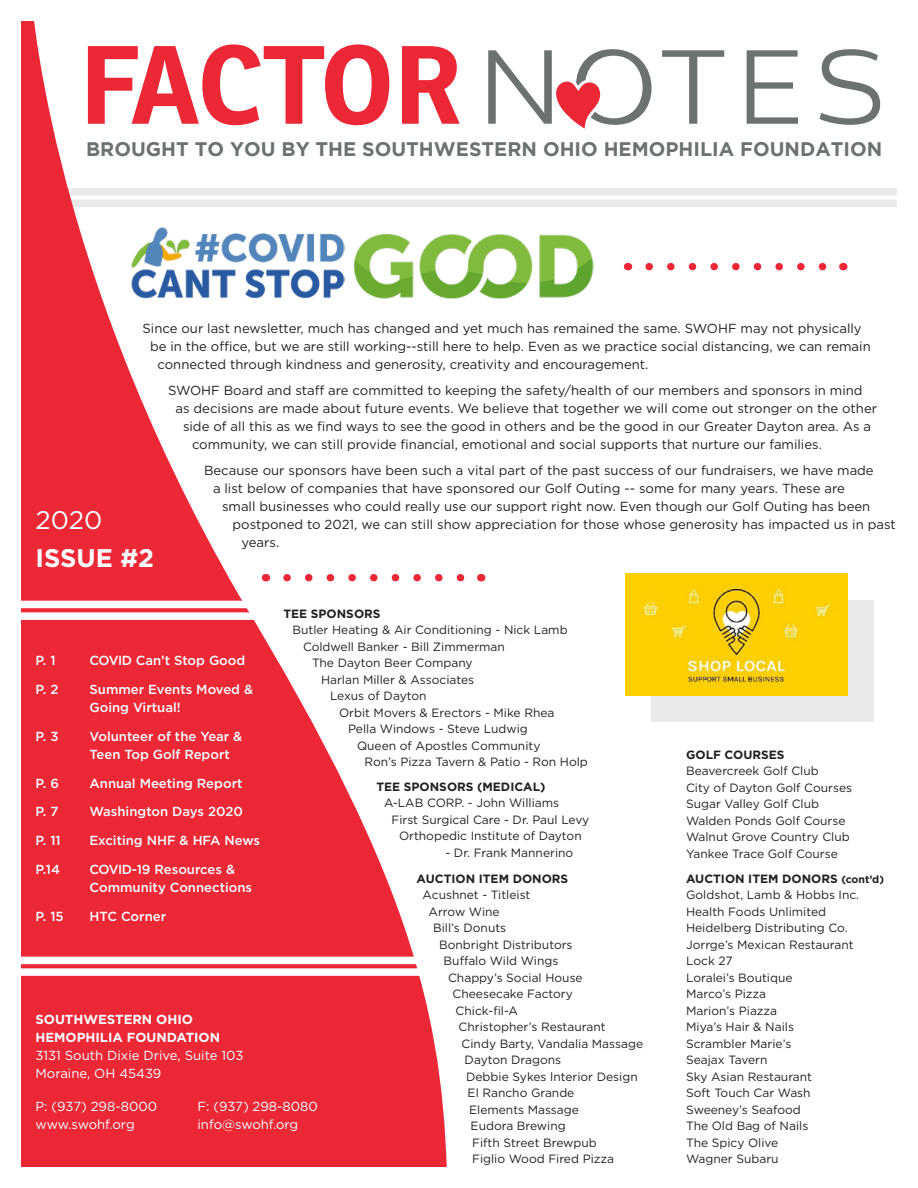
<style>
.page{position:relative;width:918px;height:1188px;background:#fff}
.page>*{position:absolute;margin:0;border:0;box-sizing:border-box;transform-origin:0 0}
.t1{font:700 25.5px "Gotham";color:#fff}
.t2{font:25.5px "Gotham";color:#fff}
.t3{font:700 19.65px "Gotham";color:#6c7172}
.t4{font:13.2px "Gotham";color:#231f20}
.t5{font:500 13.2px/18px "Gotham";color:#fff}
.t6{font:13.2px/18px "Gotham";color:#fff}
.t7{font:12px/16.5px "Gotham";color:#231f20}
.t8{font:700 12px "Gotham";color:#231f20}
.s1{font-weight:700}
.s2{font-weight:700;font-size:10.5px}
</style>
<div class="page">
<div style="left:651px;top:600px;width:222px;height:121px;background:#e9ebeb"></div>
<svg style="left:456px;top:574px;width:9px;height:7px"></svg>
<svg style="left:649px;top:263px;width:178px;height:7px"></svg>
<div style="left:47px;top:188px;width:871px;height:7px;background:#e9ebeb"></div>
<div style="left:48px;top:200px;width:870px;height:7px;background:#e9ebeb"></div>
<svg style="left:21px;top:21px;width:426px;height:1146px;fill:#ed2836"></svg>
<svg style="left:88px;top:44px;width:372px;height:81px"></svg>
<svg style="left:488px;top:49px;width:392px;height:80px"></svg>
<div style="left:0;top:601px;width:256px;height:7px;background:#fff"></div>
<div style="left:0;top:957px;width:421px;height:7px;background:#fff"></div>
<div style="left:0;top:612px;width:264px;height:8px;background:#fff"></div>
<div style="left:0;top:968px;width:421px;height:8px;background:#fff"></div>
<div style="left:898px;top:0;width:20px;height:1188px;background:#fff"></div>
<img style="left:129px;top:227px;width:216px;height:72px">
<img style="left:350px;top:231px;width:244px;height:68px">
<img style="left:625px;top:574px;width:222px;height:121px">
<p class="t3" style="left:86px;top:138px;width:798px">BROUGHT TO YOU BY THE SOUTHWESTERN OHIO HEMOPHILIA FOUNDATION</p>
<p class="t4" style="left:142px;top:320px;width:721px">Since our last newsletter, much has changed and yet much has remained the same. SWOHF may not physically</p>
<p class="t4" style="left:150px;top:338px;width:722px">be in the office, but we are still working--still here to help. Even as we practice social distancing, we can remain</p>
<p class="t4" style="left:158px;top:356px;width:492px">connected through kindness and generosity, creativity and encouragement.</p>
<p class="t4" style="left:168px;top:382px;width:696px">SWOHF Board and staff are committed to keeping the safety/health of our members and sponsors in mind</p>
<p class="t4" style="left:176px;top:400px;width:703px">as decisions are made about future events. We believe that together we will come out stronger on the other</p>
<p class="t4" style="left:183px;top:418px;width:690px">side of all this as we find ways to see the good in others and be the good in our Greater Dayton area. As a</p>
<p class="t4" style="left:192px;top:436px;width:631px">community, we can still provide financial, emotional and social supports that nurture our families.</p>
<p class="t4" style="left:204px;top:462px;width:671px">Because our sponsors have been such a vital part of the past success of our fundraisers, we have made</p>
<p class="t4" style="left:213px;top:480px;width:633px">a list below of companies that have sponsored our Golf Outing -- some for many years. These are</p>
<p class="t4" style="left:222px;top:498px;width:650px">small businesses who could really use our support right now. Even though our Golf Outing has been</p>
<p class="t4" style="left:232px;top:516px;width:665px">postponed to 2021, we can still show appreciation for those whose generosity has impacted us in past</p>
<p class="t4" style="left:242px;top:534px;width:39px">years.</p>
<p class="t2" style="left:36px;top:504px;width:68px">2020</p>
<p class="t1" style="left:36px;top:543px;width:120px">ISSUE #2</p>
<p class="t8" style="left:284px;top:607px;width:99px">TEE SPONSORS</p>
<p class="t7" style="left:292px;top:621px;width:277px">Butler Heating &amp; Air Conditioning - Nick Lamb</p>
<p class="t7" style="left:303px;top:638px;width:203px">Coldwell Banker - Bill Zimmerman</p>
<p class="t7" style="left:312px;top:654px;width:162px">The Dayton Beer Company</p>
<p class="t7" style="left:321px;top:671px;width:155px">Harlan Miller &amp; Associates</p>
<p class="t7" style="left:330px;top:687px;width:98px">Lexus of Dayton</p>
<p class="t7" style="left:339px;top:704px;width:217px">Orbit Movers &amp; Erectors - Mike Rhea</p>
<p class="t7" style="left:348px;top:720px;width:181px">Pella Windows - Steve Ludwig</p>
<p class="t7" style="left:357px;top:737px;width:185px">Queen of Apostles Community</p>
<p class="t7" style="left:364px;top:753px;width:225px">Ron’s Pizza Tavern &amp; Patio - Ron Holp</p>
<p class="t8" style="left:376px;top:780px;width:170px">TEE SPONSORS (MEDICAL)</p>
<p class="t7" style="left:384px;top:795px;width:177px">A-LAB CORP. - John Williams</p>
<p class="t7" style="left:392px;top:811px;width:199px">First Surgical Care - Dr. Paul Levy</p>
<p class="t7" style="left:399px;top:828px;width:184px">Orthopedic Institute of Dayton</p>
<p class="t7" style="left:446px;top:844px;width:129px">- Dr. Frank Mannerino</p>
<p class="t5" style="left:36px;top:651px;width:22px">P. 1</p>
<p class="t5" style="left:90px;top:651px;width:157px">COVID Can’t Stop Good</p>
<p class="t5" style="left:36px;top:680px;width:24px">P. 2</p>
<p class="t5" style="left:90px;top:680px;width:165px">Summer Events Moved &amp;<br>Going Virtual!</p>
<p class="t5" style="left:36px;top:727px;width:25px">P. 3</p>
<p class="t5" style="left:90px;top:727px;width:154px">Volunteer of the Year &amp;<br>Teen Top Golf Report</p>
<p class="t5" style="left:36px;top:774px;width:25px">P. 6</p>
<p class="t5" style="left:90px;top:774px;width:154px">Annual Meeting Report</p>
<p class="t5" style="left:36px;top:803px;width:24px">P. 7</p>
<p class="t5" style="left:90px;top:803px;width:155px">Washington Days 2020</p>
<p class="t5" style="left:36px;top:831px;width:27px">P. 11</p>
<p class="t5" style="left:90px;top:831px;width:172px">Exciting NHF &amp; HFA News</p>
<p class="t5" style="left:36px;top:860px;width:26px">P.14</p>
<p class="t5" style="left:90px;top:860px;width:164px">COVID-19 Resources &amp;<br>Community Connections</p>
<p class="t5" style="left:36px;top:907px;width:30px">P. 15</p>
<p class="t5" style="left:90px;top:907px;width:78px">HTC Corner</p>
<p class="t8" style="left:417px;top:872px;width:153px">AUCTION ITEM DONORS</p>
<p class="t7" style="left:423px;top:887px;width:109px">Acushnet - Titleist</p>
<p class="t7" style="left:429px;top:903px;width:73px">Arrow Wine</p>
<p class="t7" style="left:433px;top:920px;width:75px">Bill’s Donuts</p>
<p class="t7" style="left:439px;top:936px;width:135px">Bonbright Distributors</p>
<p class="t7" style="left:444px;top:953px;width:116px">Buffalo Wild Wings</p>
<p class="t7" style="left:448px;top:969px;width:136px">Chappy’s Social House</p>
<p class="t7" style="left:453px;top:986px;width:122px">Cheesecake Factory</p>
<p class="t7" style="left:456px;top:1002px;width:64px">Chick-fil-A</p>
<p class="t7" style="left:459px;top:1019px;width:148px">Christopher’s Restaurant</p>
<p class="t7" style="left:462px;top:1035px;width:183px">Cindy Barty, Vandalia Massage</p>
<p class="t7" style="left:465px;top:1052px;width:98px">Dayton Dragons</p>
<p class="t7" style="left:466px;top:1068px;width:173px">Debbie Sykes lnterior Design</p>
<p class="t7" style="left:468px;top:1085px;width:108px">El Rancho Grande</p>
<p class="t7" style="left:469px;top:1101px;width:111px">Elements Massage</p>
<p class="t7" style="left:471px;top:1118px;width:97px">Eudora Brewing</p>
<p class="t7" style="left:472px;top:1134px;width:126px">Fifth Street Brewpub</p>
<p class="t7" style="left:472px;top:1151px;width:143px">Figlio Wood Fired Pizza</p>
<p class="t6" style="left:36px;top:1010px;width:210px"><span class="s1">SOUTHWESTERN OHIO<br>HEMOPHILIA FOUNDATION<br></span>3131 South Dixie Drive, Suite 103<br>Moraine, OH 45439</p>
<p class="t6" style="left:36px;top:1097px;width:123px">P: (937) 298-8000</p>
<p class="t6" style="left:198px;top:1097px;width:122px">F: (937) 298-8080</p>
<p class="t6" style="left:36px;top:1115px;width:101px">www.swohf.org</p>
<p class="t6" style="left:198px;top:1115px;width:102px">info@swohf.org</p>
<p class="t7" style="left:686px;top:746px;width:168px"><span class="s1">GOLF COURSES<br></span>Beavercreek Golf Club<br>City of Dayton Golf Courses<br>Sugar Valley Golf Club<br>Walden Ponds Golf Course<br>Walnut Grove Country Club<br>Yankee Trace Golf Course</p>
<p class="t7" style="left:686px;top:870px;width:199px"><span class="s1">AUCTION ITEM DONORS</span> <span class="s2">(cont’d)<br></span>Goldshot, Lamb &amp; Hobbs Inc.<br>Health Foods Unlimited<br>Heidelberg Distributing Co.<br>Jorrge’s Mexican Restaurant<br>Lock 27<br>Loralei’s Boutique<br>Marco’s Pizza<br>Marion’s Piazza<br>Miya’s Hair &amp; Nails<br>Scrambler Marie’s<br>Seajax Tavern<br>Sky Asian Restaurant<br>Soft Touch Car Wash<br>Sweeney’s Seafood<br>The Old Bag of Nails<br>The Spicy Olive<br>Wagner Subaru</p>
</div>
